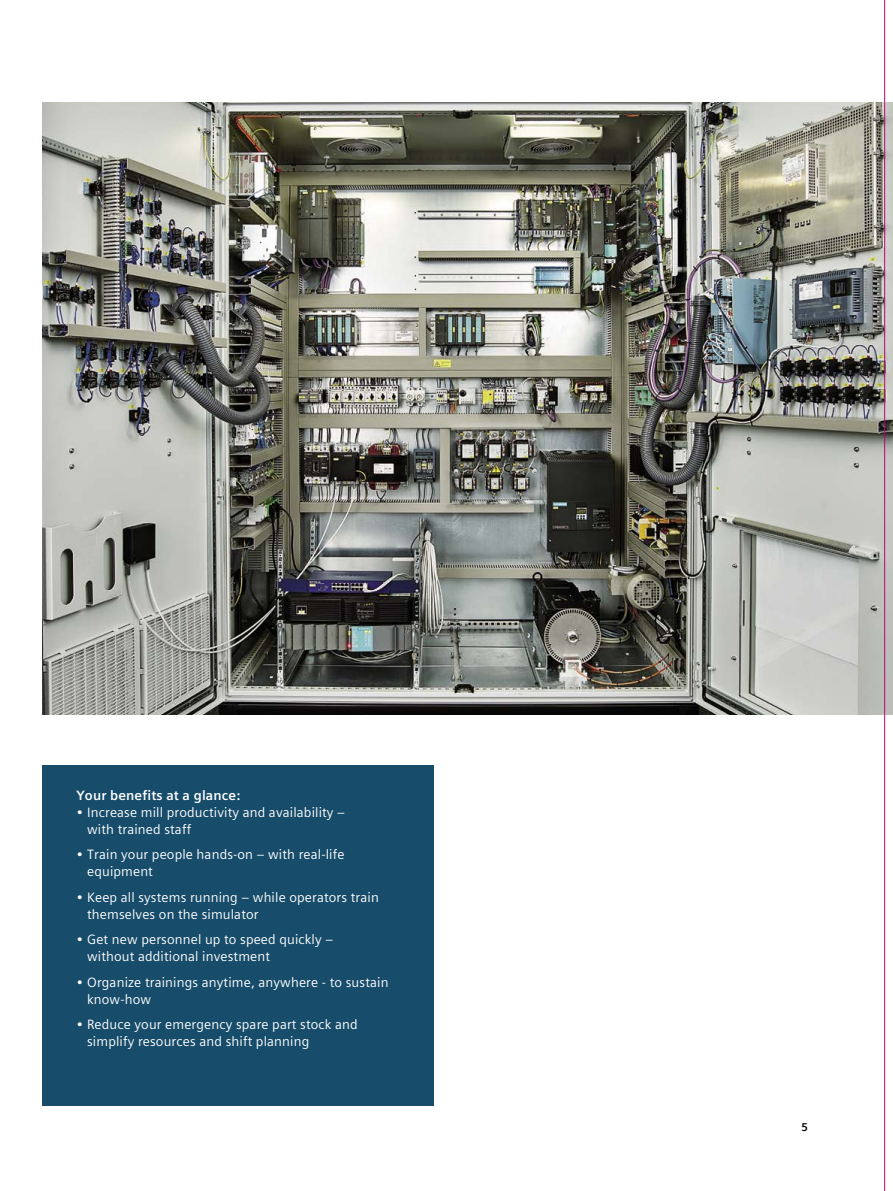
<style>
.page{position:relative;width:893px;height:1191px;background:#fff}
.page>*{position:absolute;margin:0;border:0;box-sizing:border-box;transform-origin:0 0}
.t1{font:13.5px/17px "Siemens Sans Global";letter-spacing:.01em;color:#fff}
.t2{font:700 13.5px "Siemens Sans Global";letter-spacing:.01em;color:#fff}
.t3{font:700 11.25px "Siemens Sans Global";color:#000}
</style>
<div class="page">
<img style="left:43px;top:102px;width:850px;height:612px">
<div style="left:43px;top:765px;width:391px;height:341px;background:#174c6a"></div>
<hr style="left:884px;top:0;width:1px;height:1191px;background:#c10077">
<p class="t2" style="left:77px;top:784px;width:165px">Your benefits at a glance:</p>
<p class="t1" style="left:87px;top:803px;width:259px;text-indent:-11px">• Increase mill productivity and availability – with trained staff</p>
<p class="t1" style="left:87px;top:846px;width:259px;text-indent:-11px">• Train your people hands-on – with real-life equipment</p>
<p class="t1" style="left:87px;top:888px;width:293px;text-indent:-11px">• Keep all systems running – while operators train themselves on the simulator</p>
<p class="t1" style="left:87px;top:931px;width:247px;text-indent:-11px">• Get new personnel up to speed quickly – without additional investment</p>
<p class="t1" style="left:87px;top:973px;width:303px;text-indent:-11px">• Organize trainings anytime, anywhere - to sustain know-how</p>
<p class="t1" style="left:87px;top:1016px;width:272px;text-indent:-11px">• Reduce your emergency spare part stock and simplify resources and shift planning</p>
<p class="t3" style="left:801px;top:1118px;width:8px">5</p>
</div>
